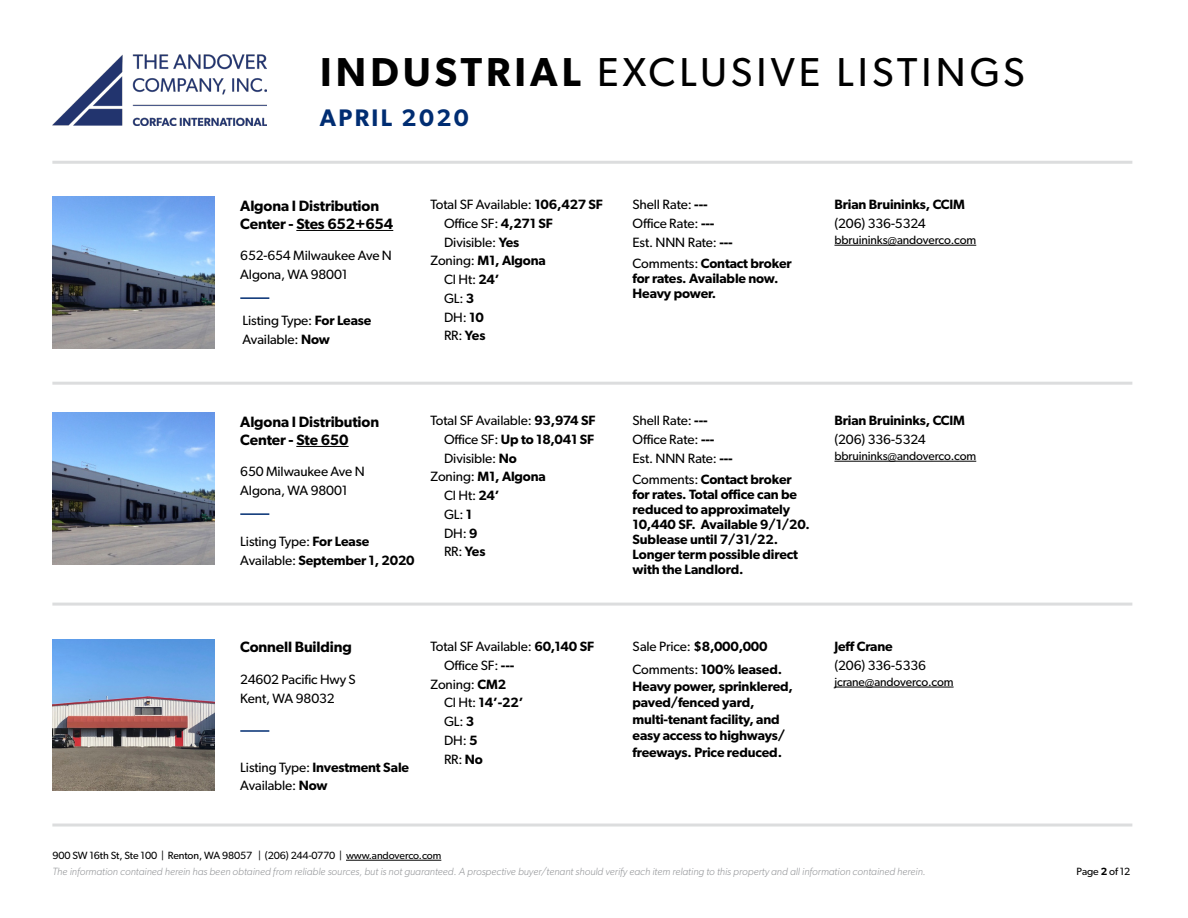
<style>
.page{position:relative;width:1188px;height:918px;background:#fff}
.page>*{position:absolute;margin:0;border:0;box-sizing:border-box;transform-origin:0 0}
.t1{font:40.5px "Gibson";letter-spacing:.1em;color:#000}
.t2{font:600 24px "Gibson";letter-spacing:.1em;color:#002d72}
.t3{font:600 15px/18px "Gibson";letter-spacing:-.01em;color:#000}
.t4{font:600 13.5px/15px "Gibson";letter-spacing:-.01em;color:#000}
.t5{font:13.5px/18.8px "Gibson";letter-spacing:-.01em;color:#000}
.t6{font:12px "Gibson";letter-spacing:-.01em;color:#000}
.t7{font:italic 300 10.5px "Gibson";color:#939598}
.t8{font:10.5px "Gibson";letter-spacing:-.01em;color:#000}
.s1{font-weight:600}
.s2{font-weight:400}
</style>
<div class="page">
<hr style="left:52px;top:382px;width:1080px;height:3px;background:#dcddde">
<hr style="left:52px;top:603px;width:1080px;height:3px;background:#dcddde">
<hr style="left:52px;top:161px;width:1080px;height:3px;background:#dcddde">
<hr style="left:52px;top:824px;width:1080px;height:3px;background:#dcddde">
<hr style="left:346px;top:860px;width:95px;height:1px;background:#000">
<img style="left:52px;top:54px;width:214px;height:72px">
<img style="left:52px;top:639px;width:162px;height:151px">
<hr style="left:240px;top:730px;width:29px;height:2px;background:#002d72">
<hr style="left:834px;top:687px;width:120px;height:1px;background:#000">
<img style="left:52px;top:413px;width:162px;height:152px">
<hr style="left:296px;top:446px;width:53px;height:1px;background:#000">
<hr style="left:240px;top:513px;width:29px;height:2px;background:#002d72">
<hr style="left:834px;top:461px;width:142px;height:1px;background:#000">
<img style="left:52px;top:197px;width:162px;height:152px">
<hr style="left:296px;top:230px;width:97px;height:1px;background:#000">
<hr style="left:240px;top:297px;width:29px;height:2px;background:#002d72">
<hr style="left:834px;top:245px;width:142px;height:1px;background:#000">
<h1 class="t1" style="left:320px;top:48px;width:706px"><span class="s1">INDUSTRIAL</span> EXCLUSIVE LISTINGS</h1>
<h2 class="t2" style="left:320px;top:103px;width:151px">APRIL 2020</h2>
<p class="t3" style="left:240px;top:196px;width:154px">Algona I Distribution<br>Center - Stes 652+654</p>
<p class="t5" style="left:240px;top:246px;width:153px">652-654 Milwaukee Ave N<br>Algona, WA 98001</p>
<p class="t5" style="left:243px;top:311px;width:130px">Listing Type: <span class="s1">For Lease<br></span>Available: <span class="s1">Now</span></p>
<p class="t5" style="left:431px;top:195px;width:174px">Total SF Available: <span class="s1">106,427 SF</span></p>
<p class="t5" style="left:444px;top:214px;width:110px">Office SF: <span class="s1">4,271 SF</span></p>
<p class="t5" style="left:444px;top:232px;width:77px">Divisible: <span class="s1">Yes</span></p>
<p class="t4" style="left:431px;top:253px;width:117px"><span class="s2">Zoning:</span> M1, Algona</p>
<p class="t5" style="left:444px;top:270px;width:57px">Cl Ht: <span class="s1">24’</span></p>
<p class="t5" style="left:444px;top:289px;width:32px">GL: <span class="s1">3</span></p>
<p class="t5" style="left:444px;top:307px;width:41px">DH: <span class="s1">10</span></p>
<p class="t5" style="left:444px;top:326px;width:43px">RR: <span class="s1">Yes</span></p>
<p class="t3" style="left:240px;top:412px;width:140px">Algona I Distribution<br>Center - Ste 650</p>
<p class="t5" style="left:240px;top:462px;width:126px">650 Milwaukee Ave N<br>Algona, WA 98001</p>
<p class="t4" style="left:240px;top:532px;width:176px;line-height:18.8px"><span class="s2">Listing Type:</span> For Lease<br><span class="s2">Available:</span> September 1, 2020</p>
<p class="t5" style="left:431px;top:411px;width:166px">Total SF Available: <span class="s1">93,974 SF</span></p>
<p class="t4" style="left:444px;top:431px;width:152px"><span class="s2">Office SF:</span> Up to 18,041 SF</p>
<p class="t5" style="left:444px;top:448px;width:74px">Divisible: <span class="s1">No</span></p>
<p class="t4" style="left:431px;top:469px;width:117px"><span class="s2">Zoning:</span> M1, Algona</p>
<p class="t5" style="left:444px;top:486px;width:57px">Cl Ht: <span class="s1">24’</span></p>
<p class="t5" style="left:444px;top:505px;width:30px">GL: <span class="s1">1</span></p>
<p class="t5" style="left:444px;top:523px;width:35px">DH: <span class="s1">9</span></p>
<p class="t5" style="left:444px;top:542px;width:43px">RR: <span class="s1">Yes</span></p>
<p class="t3" style="left:240px;top:638px;width:113px">Connell Building</p>
<p class="t5" style="left:240px;top:670px;width:117px">24602 Pacific Hwy S<br>Kent, WA 98032</p>
<p class="t5" style="left:240px;top:757px;width:170px">Listing Type: <span class="s1">Investment Sale<br></span>Available: <span class="s1">Now</span></p>
<p class="t5" style="left:431px;top:637px;width:165px">Total SF Available: <span class="s1">60,140 SF</span></p>
<p class="t5" style="left:444px;top:656px;width:72px">Office SF: <span class="s1">---</span></p>
<p class="t5" style="left:431px;top:674px;width:77px">Zoning: <span class="s1">CM2</span></p>
<p class="t4" style="left:444px;top:695px;width:81px"><span class="s2">Cl Ht:</span> 14’-22’</p>
<p class="t5" style="left:444px;top:712px;width:32px">GL: <span class="s1">3</span></p>
<p class="t5" style="left:444px;top:731px;width:35px">DH: <span class="s1">5</span></p>
<p class="t5" style="left:444px;top:749px;width:40px">RR: <span class="s1">No</span></p>
<p class="t8" style="left:52px;top:849px;width:390px">900 SW 16th St, Ste 100 | Renton, WA 98057 | (206) 244-0770 | www.andoverco.com</p>
<p class="t5" style="left:633px;top:195px;width:102px">Shell Rate: <span class="s1">---<br></span>Office Rate: <span class="s1">---<br></span>Est. NNN Rate: <span class="s1">---</span></p>
<p class="t4" style="left:633px;top:256px;width:161px"><span class="s2">Comments:</span> Contact broker for rates. Available now.<br>Heavy power.</p>
<p class="t4" style="left:834px;top:197px;width:132px">Brian Bruininks, CCIM</p>
<p class="t5" style="left:834px;top:214px;width:93px">(206) 336-5324</p>
<p class="t6" style="left:834px;top:232px;width:143px">bbruininks@andoverco.com</p>
<p class="t5" style="left:633px;top:411px;width:102px">Shell Rate: <span class="s1">---<br></span>Office Rate: <span class="s1">---<br></span>Est. NNN Rate: <span class="s1">---</span></p>
<p class="t4" style="left:633px;top:472px;width:179px"><span class="s2">Comments:</span> Contact broker for rates. Total office can be reduced to approximately<br>10,440 SF. Available 9/1/20.<br>Sublease until 7/31/22.<br>Longer term possible direct with the Landlord.</p>
<p class="t4" style="left:834px;top:413px;width:132px">Brian Bruininks, CCIM</p>
<p class="t5" style="left:834px;top:430px;width:93px">(206) 336-5324</p>
<p class="t6" style="left:834px;top:448px;width:143px">bbruininks@andoverco.com</p>
<p class="t4" style="left:633px;top:634px;width:151px;line-height:23.2px"><span class="s2">Sale Price:</span> $8,000,000<br><span class="s2">Comments:</span> 100% leased.</p>
<p class="t4" style="left:633px;top:678px;width:162px;line-height:16.5px">Heavy power, sprinklered, paved/fenced yard, multi-tenant facility, and easy access to highways/ freeways. Price reduced.</p>
<p class="t4" style="left:834px;top:639px;width:60px">Jeff Crane</p>
<p class="t5" style="left:834px;top:656px;width:93px">(206) 336-5336</p>
<p class="t6" style="left:834px;top:674px;width:121px">jcrane@andoverco.com</p>
<p class="t7" style="left:52px;top:865px;width:875px">The information contained herein has been obtained from reliable sources, but is not guaranteed. A prospective buyer/tenant should verify each item relating to this property and all information contained herein.</p>
<p class="t8" style="left:1077px;top:865px;width:55px">Page <span class="s1">2</span> of 12</p>
</div>
